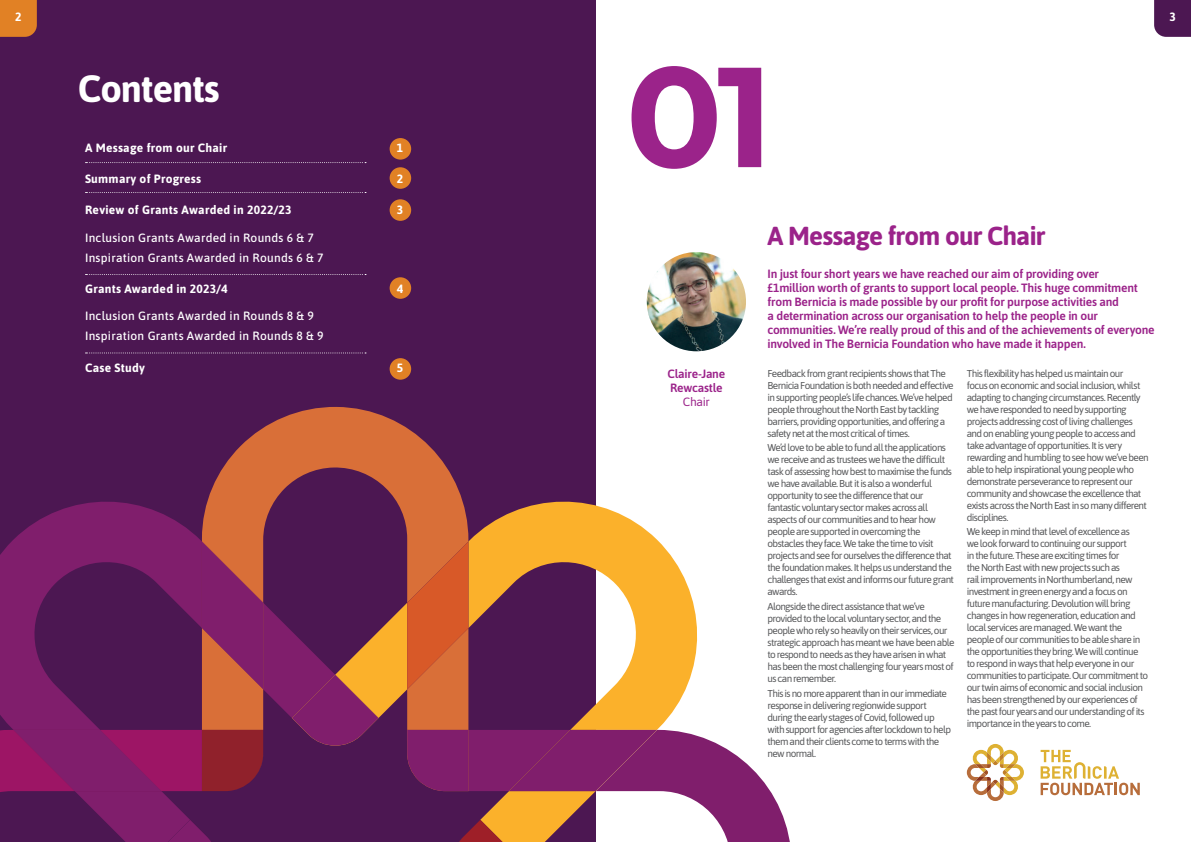
<style>
.page{position:relative;width:1191px;height:842px;background:#fff}
.page>*{position:absolute;margin:0;border:0;box-sizing:border-box;transform-origin:0 0}
.t1{font:700 142px "Montserrat";color:#9b238a}
.t2{font:700 38px "Asap";letter-spacing:-.03em;color:#fff}
.t3{font:700 26px "Asap";letter-spacing:-.03em;color:#9b238a}
.t4{font:600 12px/14px "Asap";letter-spacing:-.02em;color:#9b238a}
.t5{font:500 12px/20.1px "Asap";letter-spacing:.02em;color:#fff}
.t6{font:700 12px "Asap";letter-spacing:.02em;color:#fff}
.t7{font:12px "Asap";letter-spacing:-.03em;color:#9b238a}
.t8{font:10px/12px "Asap";letter-spacing:-.065em;color:#57585a}
</style>
<div class="page">
<div style="left:0;top:0;width:595px;height:842px;background:#4c1752"></div>
<svg style="left:0;top:0;width:37px;height:37px"></svg>
<svg style="left:1154px;top:0;width:37px;height:37px"></svg>
<svg style="left:86px;top:162px;width:280px;height:1px"></svg>
<svg style="left:86px;top:192px;width:280px;height:1px"></svg>
<svg style="left:86px;top:274px;width:280px;height:1px"></svg>
<svg style="left:86px;top:352px;width:280px;height:1px"></svg>
<div style="left:389px;top:138px;width:22px;height:22px;background:#e18125;border-radius:50%"></div>
<div style="left:389px;top:167px;width:22px;height:22px;background:#e18125;border-radius:50%"></div>
<div style="left:389px;top:199px;width:22px;height:22px;background:#e18125;border-radius:50%"></div>
<div style="left:389px;top:277px;width:22px;height:22px;background:#e18125;border-radius:50%"></div>
<div style="left:389px;top:358px;width:22px;height:22px;background:#e18125;border-radius:50%"></div>
<svg style="left:468px;top:488px;width:230px;height:242px"></svg>
<svg style="left:0;top:501px;width:202px;height:229px"></svg>
<svg style="left:443px;top:730px;width:347px;height:112px"></svg>
<div style="left:509px;top:730px;width:148px;height:61px;background:#801e6c"></div>
<svg style="left:202px;top:407px;width:266px;height:349px"></svg>
<svg style="left:407px;top:541px;width:61px;height:148px"></svg>
<svg style="left:202px;top:541px;width:61px;height:148px"></svg>
<svg style="left:407px;top:730px;width:61px;height:61px"></svg>
<svg style="left:0;top:730px;width:263px;height:112px"></svg>
<svg style="left:1040px;top:750px;width:99px;height:45px"></svg>
<svg style="left:966px;top:744px;width:58px;height:57px"></svg>
<img style="left:647px;top:252px;width:99px;height:99px;border-radius:50px">
<p class="t6" style="left:15px;top:8px;width:8px">2</p>
<p class="t6" style="left:1169px;top:8px;width:8px">3</p>
<h2 class="t2" style="left:78px;top:61px;width:143px">Contents</h2>
<p class="t6" style="left:85px;top:139px;width:143px">A Message from our Chair</p>
<p class="t6" style="left:85px;top:170px;width:117px">Summary of Progress</p>
<p class="t6" style="left:85px;top:202px;width:208px">Review of Grants Awarded in 2022/23</p>
<p class="t5" style="left:85px;top:227px;width:240px">Inclusion Grants Awarded in Rounds 6 &amp; 7<br>Inspiration Grants Awarded in Rounds 6 &amp; 7</p>
<p class="t6" style="left:85px;top:280px;width:144px">Grants Awarded in 2023/4</p>
<p class="t5" style="left:85px;top:305px;width:240px">Inclusion Grants Awarded in Rounds 8 &amp; 9<br>Inspiration Grants Awarded in Rounds 8 &amp; 9</p>
<p class="t6" style="left:85px;top:359px;width:61px">Case Study</p>
<p class="t6" style="left:397px;top:139px;width:8px">1</p>
<p class="t6" style="left:397px;top:170px;width:8px">2</p>
<p class="t6" style="left:397px;top:202px;width:8px">3</p>
<p class="t6" style="left:397px;top:280px;width:8px">4</p>
<p class="t6" style="left:397px;top:359px;width:8px">5</p>
<h1 class="t1" style="left:626px;top:14px;width:148px">01</h1>
<h3 class="t3" style="left:767px;top:218px;width:279px">A Message from our Chair</h3>
<p class="t4" style="left:667px;top:367px;width:59px">Claire-Jane<br>Rewcastle</p>
<p class="t7" style="left:683px;top:394px;width:28px">Chair</p>
<p class="t4" style="left:767px;top:266px;width:388px">In just four short years we have reached our aim of providing over<br>£1million worth of grants to support local people. This huge commitment from Bernicia is made possible by our profit for purpose activities and<br>a determination across our organisation to help the people in our communities. We’re really proud of this and of the achievements of everyone involved in The Bernicia Foundation who have made it happen.</p>
<p class="t8" style="left:767px;top:366px;width:188px">Feedback from grant recipients shows that The Bernicia Foundation is both needed and effective in supporting people’s life chances. We’ve helped people throughout the North East by tackling barriers, providing opportunities, and offering a safety net at the most critical of times.</p>
<p class="t8" style="left:767px;top:441px;width:188px">We’d love to be able to fund all the applications we receive and as trustees we have the difficult task of assessing how best to maximise the funds we have available. But it is also a wonderful opportunity to see the difference that our fantastic voluntary sector makes across all aspects of our communities and to hear how people are supported in overcoming the obstacles they face. We take the time to visit projects and see for ourselves the difference that the foundation makes. It helps us understand the challenges that exist and informs our future grant awards.</p>
<p class="t8" style="left:767px;top:600px;width:188px">Alongside the direct assistance that we’ve provided to the local voluntary sector, and the people who rely so heavily on their services, our strategic approach has meant we have been able to respond to needs as they have arisen in what has been the most challenging four years most of us can remember.</p>
<p class="t8" style="left:767px;top:687px;width:185px">This is no more apparent than in our immediate response in delivering regionwide support during the early stages of Covid, followed up with support for agencies after lockdown to help them and their clients come to terms with the new normal.</p>
<p class="t8" style="left:966px;top:366px;width:183px">This flexibility has helped us maintain our<br>focus on economic and social inclusion, whilst adapting to changing circumstances. Recently we have responded to need by supporting projects addressing cost of living challenges and on enabling young people to access and take advantage of opportunities. It is very rewarding and humbling to see how we’ve been able to help inspirational young people who demonstrate perseverance to represent our community and showcase the excellence that exists across the North East in so many different disciplines.</p>
<p class="t8" style="left:966px;top:525px;width:183px">We keep in mind that level of excellence as<br>we look forward to continuing our support<br>in the future. These are exciting times for<br>the North East with new projects such as<br>rail improvements in Northumberland, new investment in green energy and a focus on future manufacturing. Devolution will bring changes in how regeneration, education and local services are managed. We want the people of our communities to be able share in the opportunities they bring. We will continue to respond in ways that help everyone in our communities to participate. Our commitment to our twin aims of economic and social inclusion has been strengthened by our experiences of the past four years and our understanding of its importance in the years to come.</p>
</div>
